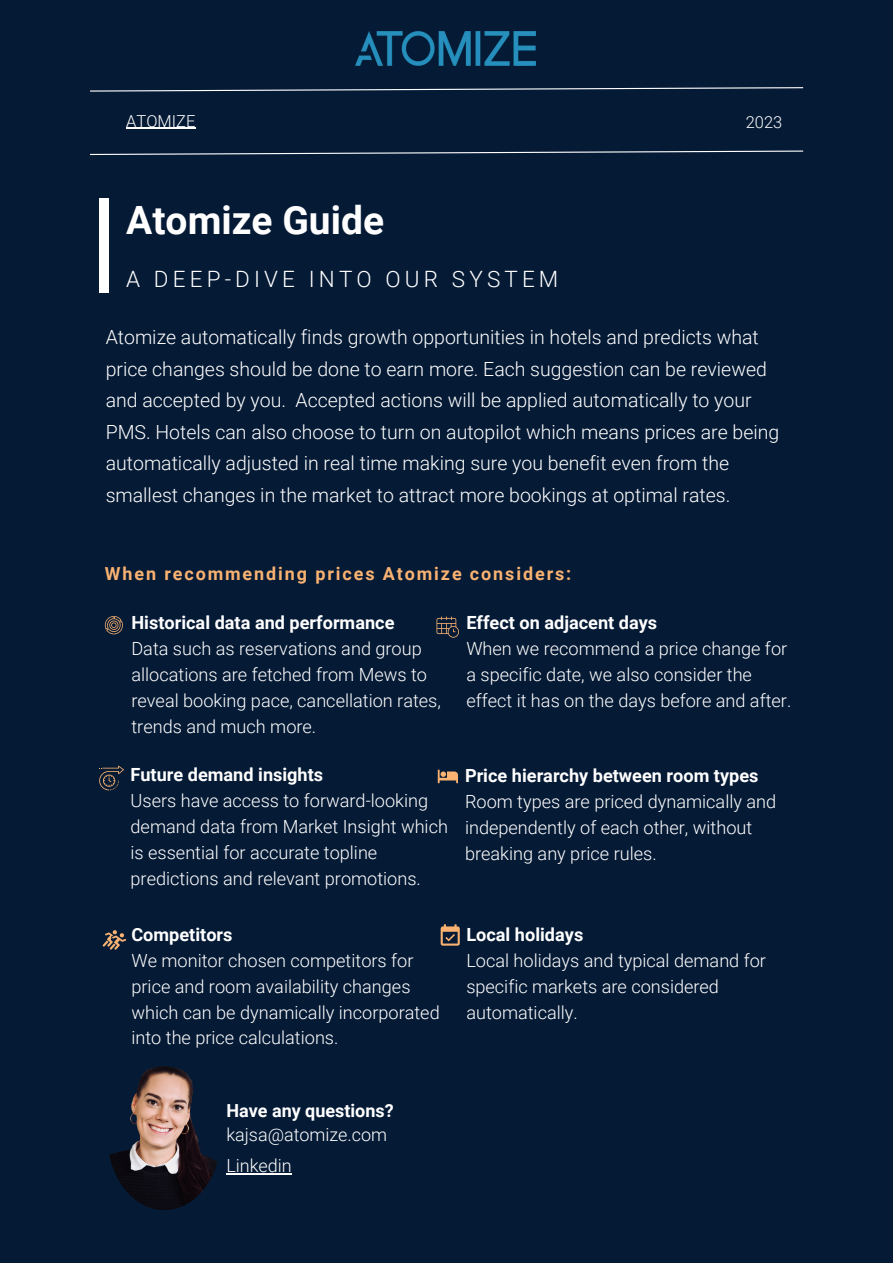
<style>
.page{position:relative;width:893px;height:1264px;background:#fff}
.page>*{position:absolute;margin:0;border:0;box-sizing:border-box;transform-origin:0 0}
.t1{font:700 39px "Roboto";color:#fff}
.t2{font:300 22.5px "Roboto";letter-spacing:.185em;color:#fff}
.t3{font:300 19.5px/31.5px "Roboto";color:#fff}
.t4{font:300 18.15px/25.8px "Roboto";color:#fff}
.t5{font:700 18.15px "Roboto";color:#fff}
.t6{font:700 18px "Roboto";letter-spacing:.105em;color:#f9b271}
.t7{font:300 18px "Roboto";color:#fff}
.t8{font:700 18px "Roboto";color:#fff}
.t9{font:300 16.5px "Roboto";color:#fff}
</style>
<div class="page">
<div style="left:0;top:0;width:892px;height:1262px;background:#051a35"></div>
<svg style="left:90px;top:150px;width:714px;height:5px"></svg>
<svg style="left:90px;top:87px;width:714px;height:5px"></svg>
<div style="left:99px;top:198px;width:10px;height:95px;background:#fff"></div>
<hr style="left:126px;top:128px;width:69px;height:1px;background:#fff">
<img style="left:355px;top:32px;width:180px;height:33px">
<svg style="left:105px;top:616px;width:18px;height:18px"></svg>
<svg style="left:102px;top:930px;width:25px;height:20px"></svg>
<svg style="left:99px;top:765px;width:25px;height:25px"></svg>
<svg style="left:440px;top:924px;width:19px;height:21px"></svg>
<svg style="left:438px;top:769px;width:20px;height:14px"></svg>
<svg style="left:436px;top:616px;width:23px;height:21px"></svg>
<svg style="left:109px;top:1066px;width:109px;height:144px"></svg>
<hr style="left:226px;top:1173px;width:66px;height:1px;background:#fff">
<p class="t9" style="left:126px;top:111px;width:71px">ATOMIZE</p>
<p class="t9" style="left:745px;top:113px;width:38px">2023</p>
<p class="t1" style="left:126px;top:198px;width:259px">Atomize Guide</p>
<p class="t2" style="left:126px;top:266px;width:433px">A DEEP-DIVE INTO OUR SYSTEM</p>
<p class="t3" style="left:106px;top:322px;width:675px">Atomize automatically finds growth opportunities in hotels and predicts what price changes should be done to earn more. Each suggestion can be reviewed and accepted by you. Accepted actions will be applied automatically to your PMS. Hotels can also choose to turn on autopilot which means prices are being automatically adjusted in real time making sure you benefit even from the smallest changes in the market to attract more bookings at optimal rates.</p>
<p class="t6" style="left:105px;top:563px;width:468px">When recommending prices Atomize considers:</p>
<p class="t5" style="left:131px;top:612px;width:264px">Historical data and performance</p>
<p class="t4" style="left:131px;top:636px;width:311px">Data such as reservations and group allocations are fetched from Mews to reveal booking pace, cancellation rates, trends and much more.</p>
<p class="t5" style="left:130px;top:764px;width:194px">Future demand insights</p>
<p class="t4" style="left:130px;top:788px;width:319px">Users have access to forward-looking demand data from Market Insight which is essential for accurate topline predictions and relevant promotions.</p>
<p class="t5" style="left:131px;top:924px;width:103px">Competitors</p>
<p class="t4" style="left:131px;top:947px;width:310px">We monitor chosen competitors for price and room availability changes which can be dynamically incorporated into the price calculations.</p>
<p class="t5" style="left:466px;top:612px;width:192px">Effect on adjacent days</p>
<p class="t4" style="left:466px;top:636px;width:326px">When we recommend a price change for a specific date, we also consider the effect it has on the days before and after.</p>
<p class="t5" style="left:465px;top:765px;width:295px">Price hierarchy between room types</p>
<p class="t4" style="left:465px;top:789px;width:313px">Room types are priced dynamically and independently of each other, without breaking any price rules.</p>
<p class="t5" style="left:466px;top:924px;width:118px">Local holidays</p>
<p class="t4" style="left:466px;top:947px;width:301px">Local holidays and typical demand for specific markets are considered automatically.</p>
<p class="t8" style="left:226px;top:1099px;width:169px">Have any questions?</p>
<p class="t7" style="left:226px;top:1124px;width:162px">kajsa@atomize.com</p>
<p class="t7" style="left:226px;top:1155px;width:67px">Linkedin</p>
</div>
